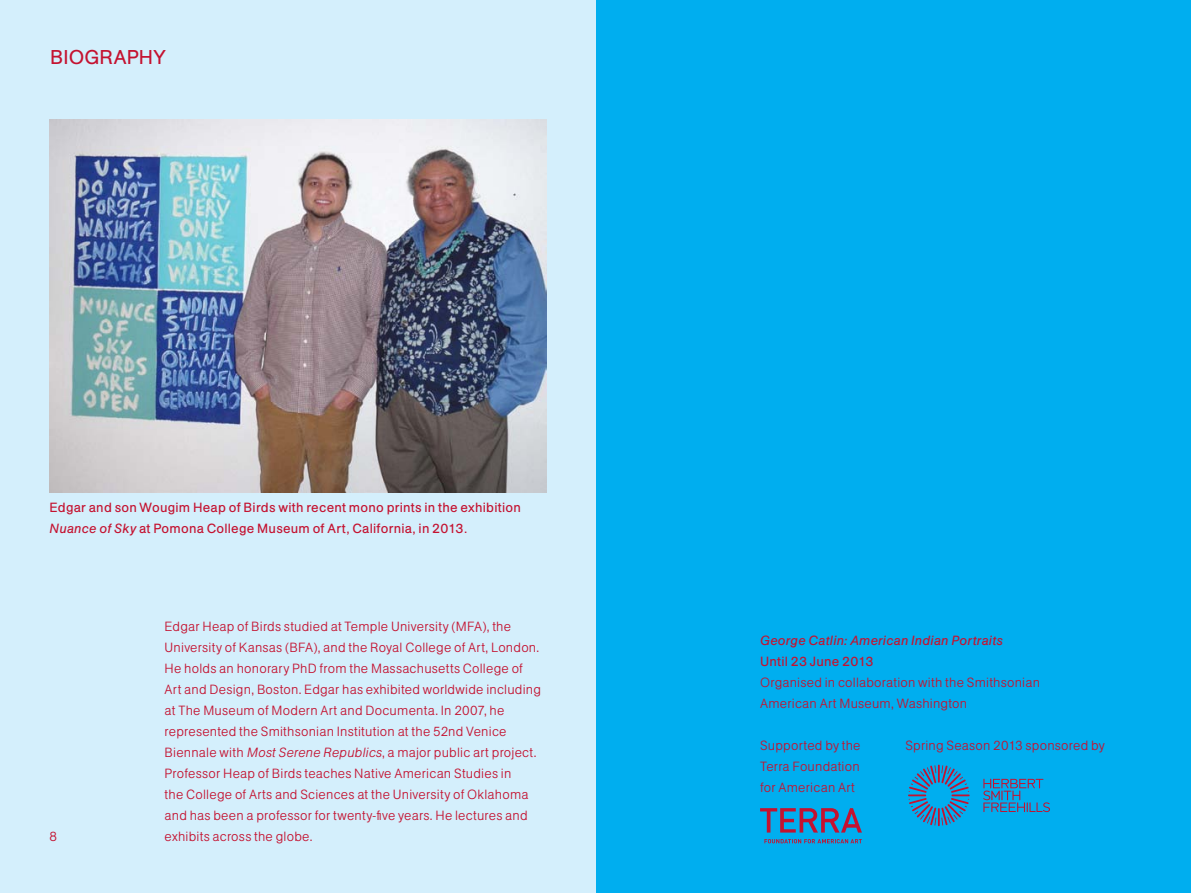
<style>
.page{position:relative;width:1191px;height:893px;background:#fff}
.page>*{position:absolute;margin:0;border:0;box-sizing:border-box;transform-origin:0 0}
.t1{font:21px "AG Buch Rgl";letter-spacing:.01em;color:#c41230}
.t2{font:14px/21px "AG Buch Lgt";letter-spacing:.015em;color:#c41230}
.t3{font:14px/21px "AG Buch Rgl";letter-spacing:.015em;color:#c41230}
.t4{font:14px "AG Buch Itl";letter-spacing:.015em;color:#c41230}
.s1{font-family:"AG Buch Itl"}
.s2{font-family:"AG Buch Lgt Itl"}
</style>
<div class="page">
<div style="left:595px;top:0;width:596px;height:893px;background:#00aeef"></div>
<div style="left:0;top:0;width:595px;height:893px;background:#d4effc"></div>
<svg style="left:983px;top:779px;width:67px;height:33px"></svg>
<svg style="left:908px;top:765px;width:61px;height:61px"></svg>
<svg style="left:764px;top:839px;width:98px;height:4px"></svg>
<svg style="left:760px;top:808px;width:102px;height:25px"></svg>
<img style="left:50px;top:120px;width:496px;height:372px">
<h1 class="t1" style="left:50px;top:43px;width:117px">BIOGRAPHY</h1>
<p class="t3" style="left:50px;top:498px;width:473px">Edgar and son Wougim Heap of Birds with recent mono prints in the exhibition<br><span class="s1">Nuance of Sky</span> at Pomona College Museum of Art, California, in 2013.</p>
<p class="t2" style="left:50px;top:827px;width:9px">8</p>
<p class="t2" style="left:165px;top:617px;width:378px">Edgar Heap of Birds studied at Temple University (MFA), the University of Kansas (BFA), and the Royal College of Art, London.<br>He holds an honorary PhD from the Massachusetts College of Art and Design, Boston. Edgar has exhibited worldwide including at The Museum of Modern Art and Documenta. In 2007, he represented the Smithsonian Institution at the 52nd Venice Biennale with <span class="s2">Most Serene Republics</span>, a major public art project.<br>Professor Heap of Birds teaches Native American Studies in<br>the College of Arts and Sciences at the University of Oklahoma and has been a professor for twenty-five years. He lectures and exhibits across the globe.</p>
<p class="t4" style="left:760px;top:631px;width:245px">George Catlin: American Indian Portraits</p>
<p class="t3" style="left:760px;top:652px;width:115px">Until 23 June 2013</p>
<p class="t2" style="left:760px;top:673px;width:281px">Organised in collaboration with the Smithsonian<br>American Art Museum, Washington</p>
<p class="t2" style="left:760px;top:736px;width:102px;text-align:justify">Supported by the Terra Foundation for American Art</p>
<p class="t2" style="left:905px;top:736px;width:201px">Spring Season 2013 sponsored by</p>
</div>
